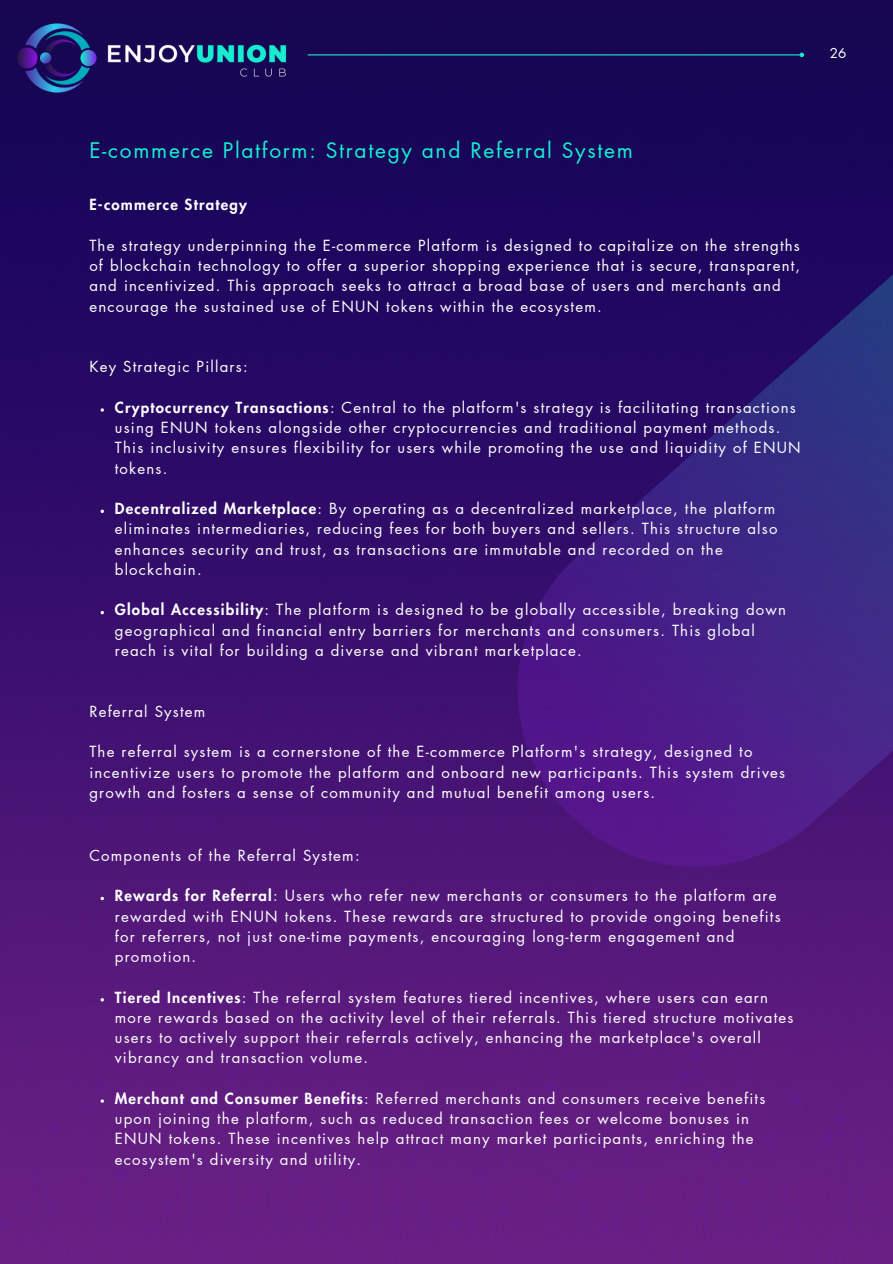
<style>
.page{position:relative;width:893px;height:1264px;background:#fff}
.page>*{position:absolute;margin:0;border:0;box-sizing:border-box;transform-origin:0 0}
.t1{font:21px "Futura LT Pro";letter-spacing:.08em;color:#19ecd0}
.t2{font:15px/20.2px "Futura LT Pro";letter-spacing:.08em;color:#fff}
.t3{font:800 15px "Futura LT Pro";letter-spacing:.08em;color:#fff}
.t4{font:13.5px "Futura LT Pro";color:#fff}
.s1{font-weight:800}
</style>
<div class="page">
<img style="left:0;top:0;width:892px;height:1263px">
<div style="left:740px;top:1179px;width:8px;height:7px;background:#641d8b;border-radius:4px"></div>
<div style="left:450px;top:1220px;width:8px;height:7px;background:#651d8b;border-radius:4px"></div>
<div style="left:595px;top:1138px;width:8px;height:7px;background:#621d8a;border-radius:4px"></div>
<div style="left:756px;top:1094px;width:52px;height:168px;background:#651e82"></div>
<div style="left:466px;top:1122px;width:52px;height:140px;background:#661e83"></div>
<div style="left:527px;top:1081px;width:61px;height:181px;background:#651e82"></div>
<div style="left:602px;top:1090px;width:61px;height:172px;background:#651e82"></div>
<div style="left:817px;top:1113px;width:75px;height:149px;background:#661e83"></div>
<div style="left:672px;top:1049px;width:73px;height:213px;background:#641e82"></div>
<div style="left:290px;top:1179px;width:7px;height:7px;background:#641d8b;border-radius:4px"></div>
<div style="left:0;top:1220px;width:8px;height:7px;background:#651d8b;border-radius:4px"></div>
<div style="left:145px;top:1138px;width:8px;height:7px;background:#621c89;border-radius:4px"></div>
<div style="left:306px;top:1094px;width:52px;height:168px;background:#651e82"></div>
<div style="left:16px;top:1122px;width:52px;height:140px;background:#661e83"></div>
<div style="left:152px;top:1090px;width:61px;height:172px;background:#651e82"></div>
<div style="left:367px;top:1113px;width:76px;height:149px;background:#661e82"></div>
<div style="left:222px;top:1049px;width:73px;height:213px;background:#641e82"></div>
<svg style="left:444px;top:90px;width:448px;height:850px;background:#351472"></svg>
<img style="left:13px;top:15px;width:279px;height:84px">
<hr style="left:308px;top:54px;width:491px;height:1px;background:#1aebd0">
<svg style="left:799px;top:53px;width:5px;height:4px"></svg>
<svg style="left:101px;top:408px;width:3px;height:4px"></svg>
<svg style="left:101px;top:509px;width:3px;height:4px"></svg>
<svg style="left:101px;top:896px;width:3px;height:4px"></svg>
<div style="left:77px;top:1081px;width:61px;height:181px;background:#651e82"></div>
<p class="t4" style="left:829px;top:47px;width:18px">26</p>
<p class="t1" style="left:89px;top:141px;width:545px">E-commerce Platform: Strategy and Referral System</p>
<p class="t3" style="left:89px;top:198px;width:159px">E-commerce Strategy</p>
<p class="t2" style="left:89px;top:236px;width:712px">The strategy underpinning the E-commerce Platform is designed to capitalize on the strengths of blockchain technology to offer a superior shopping experience that is secure, transparent, and incentivized. This approach seeks to attract a broad base of users and merchants and encourage the sustained use of ENUN tokens within the ecosystem.</p>
<h1 class="t2" style="left:89px;top:357px;width:160px">Key Strategic Pillars:</h1>
<h2 class="t2" style="left:115px;top:398px;width:687px"><span class="s1">Cryptocurrency Transactions</span>: Central to the platform's strategy is facilitating transactions using ENUN tokens alongside other cryptocurrencies and traditional payment methods.<br>This inclusivity ensures flexibility for users while promoting the use and liquidity of ENUN tokens.</h2>
<p class="t2" style="left:115px;top:499px;width:664px"><span class="s1">Decentralized Marketplace</span>: By operating as a decentralized marketplace, the platform eliminates intermediaries, reducing fees for both buyers and sellers. This structure also enhances security and trust, as transactions are immutable and recorded on the blockchain.</p>
<p class="t2" style="left:115px;top:600px;width:672px"><span class="s1">Global Accessibility</span>: The platform is designed to be globally accessible, breaking down geographical and financial entry barriers for merchants and consumers. This global reach is vital for building a diverse and vibrant marketplace.</p>
<p class="t2" style="left:89px;top:701px;width:118px">Referral System</p>
<p class="t2" style="left:89px;top:742px;width:697px">The referral system is a cornerstone of the E-commerce Platform's strategy, designed to incentivize users to promote the platform and onboard new participants. This system drives growth and fosters a sense of community and mutual benefit among users.</p>
<p class="t2" style="left:89px;top:845px;width:272px">Components of the Referral System:</p>
<p class="t2" style="left:115px;top:886px;width:667px"><span class="s1">Rewards for Referral</span>: Users who refer new merchants or consumers to the platform are rewarded with ENUN tokens. These rewards are structured to provide ongoing benefits for referrers, not just one-time payments, encouraging long-term engagement and promotion.</p>
<p class="t2" style="left:115px;top:987px;width:680px"><span class="s1">Tiered Incentives</span>: The referral system features tiered incentives, where users can earn more rewards based on the activity level of their referrals. This tiered structure motivates users to actively support their referrals actively, enhancing the marketplace's overall vibrancy and transaction volume.</p>
<p class="t2" style="left:115px;top:1088px;width:652px"><span class="s1">Merchant and Consumer Benefits</span>: Referred merchants and consumers receive benefits upon joining the platform, such as reduced transaction fees or welcome bonuses in ENUN tokens. These incentives help attract many market participants, enriching the ecosystem's diversity and utility.</p>
</div>
